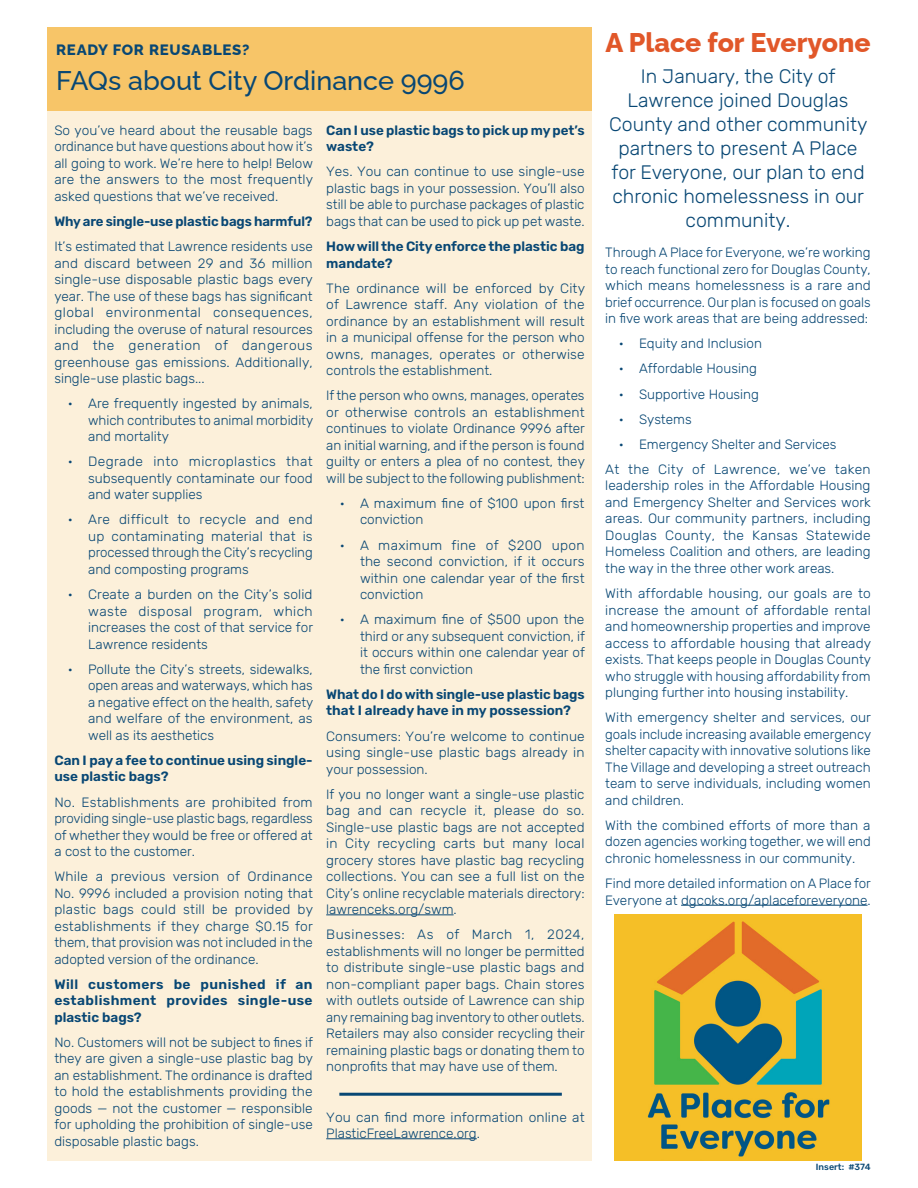
<style>
.page{position:relative;width:918px;height:1188px;background:#fff}
.page>*{position:absolute;margin:0;border:0;box-sizing:border-box;transform-origin:0 0}
.H1_Header_Orange{font:500 27px "Raleway";color:#084774}
.H1_Header_Orange-2{font:800 27px "Raleway";color:#e15729}
.H1_Header_Orange-3{font:300 19.5px/24px "Rubik";color:#084774;text-align:center}
.H1_Header_Orange-4{font:800 15px "Raleway";letter-spacing:.05em;color:#084774}
.Body_Copy{font:300 13.5px/16.5px "Rubik";color:#084774;text-align:justify}
.Body_Copy-2{font:600 13.5px/16.5px "Rubik";color:#084774}
.t1{font:500 9px "Rubik";color:#084774}
</style>
<div class="page">
<div style="left:47px;top:27px;width:545px;height:1134px;background:#fcf0da"></div>
<div style="left:47px;top:27px;width:545px;height:83px;background:#f7c568"></div>
<hr style="left:326px;top:915px;width:128px;height:1px;background:#084774">
<hr style="left:326px;top:1138px;width:151px;height:1px;background:#084774">
<hr style="left:681px;top:905px;width:187px;height:1px;background:#084774">
<img style="left:614px;top:914px;width:248px;height:247px">
<hr style="left:339px;top:1093px;width:223px;height:3px;background:#084774">
<p class="H1_Header_Orange-4" style="left:56px;top:38px;width:195px">READY FOR REUSABLES?</p>
<p class="H1_Header_Orange" style="left:56px;top:58px;width:410px">FAQs about City Ordinance 9996</p>
<p class="Body_Copy" style="left:54px;top:122px;width:260px">So you’ve heard about the reusable bags ordinance but have questions about how it’s all going to work. We’re here to help! Below are the answers to the most frequently asked questions that we’ve received.</p>
<p class="Body_Copy-2" style="left:54px;top:213px;width:260px">Why are single-use plastic bags harmful?</p>
<p class="Body_Copy" style="left:54px;top:238px;width:260px">It’s estimated that Lawrence residents use and discard between 29 and 36 million single-use disposable plastic bags every year. The use of these bags has significant global environmental consequences, including the overuse of natural resources and the generation of dangerous greenhouse gas emissions. Additionally, single-use plastic bags...</p>
<p class="Body_Copy" style="left:88px;top:396px;width:227px;text-indent:-20px">• Are frequently ingested by animals, which contributes to animal morbidity and mortality</p>
<p class="Body_Copy" style="left:88px;top:454px;width:226px;text-indent:-20px">• Degrade into microplastics that subsequently contaminate our food and water supplies</p>
<p class="Body_Copy" style="left:88px;top:512px;width:226px;text-indent:-20px">• Are difficult to recycle and end up contaminating material that is processed through the City’s recycling and composting programs</p>
<p class="Body_Copy" style="left:88px;top:587px;width:226px;text-indent:-20px">• Create a burden on the City’s solid waste disposal program, which increases the cost of that service for Lawrence residents</p>
<p class="Body_Copy" style="left:88px;top:661px;width:227px;text-indent:-20px">• Pollute the City’s streets, sidewalks, open areas and waterways, which has a negative effect on the health, safety and welfare of the environment, as well as its aesthetics</p>
<p class="Body_Copy-2" style="left:54px;top:752px;width:260px">Can I pay a fee to continue using single&shy;use plastic bags?</p>
<p class="Body_Copy" style="left:54px;top:794px;width:260px">No. Establishments are prohibited from providing single-use plastic bags, regardless of whether they would be free or offered at a cost to the customer.</p>
<p class="Body_Copy" style="left:54px;top:869px;width:260px">While a previous version of Ordinance No. 9996 included a provision noting that plastic bags could still be provided by establishments if they charge $0.15 for them, that provision was not included in the adopted version of the ordinance.</p>
<p class="Body_Copy-2" style="left:54px;top:976px;width:260px;text-align:justify">Will customers be punished if an establishment provides single-use plastic bags?</p>
<p class="Body_Copy" style="left:54px;top:1034px;width:260px">No. Customers will not be subject to fines if they are given a single-use plastic bag by an establishment. The ordinance is drafted to hold the establishments providing the goods — not the customer — responsible for upholding the prohibition of single-use disposable plastic bags.</p>
<p class="Body_Copy-2" style="left:326px;top:122px;width:260px">Can I use plastic bags to pick up my pet’s waste?</p>
<p class="Body_Copy" style="left:326px;top:164px;width:260px">Yes. You can continue to use single-use plastic bags in your possession. You’ll also still be able to purchase packages of plastic bags that can be used to pick up pet waste.</p>
<p class="Body_Copy-2" style="left:326px;top:238px;width:260px">How will the City enforce the plastic bag mandate?</p>
<p class="Body_Copy" style="left:326px;top:280px;width:260px">The ordinance will be enforced by City of Lawrence staff. Any violation of the ordinance by an establishment will result in a municipal offense for the person who owns, manages, operates or otherwise controls the establishment.</p>
<p class="Body_Copy" style="left:326px;top:388px;width:260px">If the person who owns, manages, operates or otherwise controls an establishment continues to violate Ordinance 9996 after an initial warning, and if the person is found guilty or enters a plea of no contest, they will be subject to the following publishment:</p>
<p class="Body_Copy" style="left:360px;top:495px;width:226px;text-indent:-20px">• A maximum fine of $100 upon first conviction</p>
<p class="Body_Copy" style="left:360px;top:537px;width:226px;text-indent:-20px">• A maximum fine of $200 upon the second conviction, if it occurs within one calendar year of the first conviction</p>
<p class="Body_Copy" style="left:360px;top:612px;width:226px;text-indent:-20px">• A maximum fine of $500 upon the third or any subsequent conviction, if it occurs within one calendar year of the first conviction</p>
<p class="Body_Copy-2" style="left:326px;top:686px;width:260px">What do I do with single-use plastic bags that I already have in my possession?</p>
<p class="Body_Copy" style="left:326px;top:728px;width:260px">Consumers: You’re welcome to continue using single-use plastic bags already in your possession.</p>
<p class="Body_Copy" style="left:326px;top:786px;width:260px">If you no longer want a single-use plastic bag and can recycle it, please do so.<br>Single-use plastic bags are not accepted in City recycling carts but many local grocery stores have plastic bag recycling collections. You can see a full list on the City’s online recyclable materials directory: lawrenceks.org/swm.</p>
<p class="Body_Copy" style="left:326px;top:927px;width:260px">Businesses: As of March 1, 2024, establishments will no longer be permitted to distribute single-use plastic bags and non-compliant paper bags. Chain stores with outlets outside of Lawrence can ship any remaining bag inventory to other outlets.<br>Retailers may also consider recycling their remaining plastic bags or donating them to nonprofits that may have use of them.</p>
<p class="Body_Copy" style="left:326px;top:1109px;width:260px">You can find more information online at<br>PlasticFreeLawrence.org.</p>
<p class="H1_Header_Orange-2" style="left:605px;top:21px;width:267px">A Place for Everyone</p>
<p class="H1_Header_Orange-3" style="left:609px;top:65px;width:260px">In January, the City of<br>Lawrence joined Douglas<br>County and other community partners to present A Place for Everyone, our plan to end chronic homelessness in our community.</p>
<p class="Body_Copy" style="left:605px;top:245px;width:267px">Through A Place for Everyone, we’re working to reach functional zero for Douglas County, which means homelessness is a rare and brief occurrence. Our plan is focused on goals in five work areas that are being addressed:</p>
<p class="Body_Copy" style="left:619px;top:336px;width:145px">• Equity and Inclusion</p>
<p class="Body_Copy" style="left:619px;top:361px;width:140px">• Affordable Housing</p>
<p class="Body_Copy" style="left:619px;top:386px;width:142px">• Supportive Housing</p>
<p class="Body_Copy" style="left:619px;top:411px;width:74px">• Systems</p>
<p class="Body_Copy" style="left:619px;top:436px;width:219px">• Emergency Shelter and Services</p>
<p class="Body_Copy" style="left:605px;top:461px;width:267px">At the City of Lawrence, we’ve taken leadership roles in the Affordable Housing and Emergency Shelter and Services work areas. Our community partners, including Douglas County, the Kansas Statewide Homeless Coalition and others, are leading the way in the three other work areas.</p>
<p class="Body_Copy" style="left:605px;top:586px;width:267px">With affordable housing, our goals are to increase the amount of affordable rental and homeownership properties and improve access to affordable housing that already exists. That keeps people in Douglas County who struggle with housing affordability from plunging further into housing instability.</p>
<p class="Body_Copy" style="left:605px;top:710px;width:267px">With emergency shelter and services, our goals include increasing available emergency shelter capacity with innovative solutions like The Village and developing a street outreach team to serve individuals, including women and children.</p>
<p class="Body_Copy" style="left:605px;top:817px;width:267px">With the combined efforts of more than a dozen agencies working together, we will end chronic homelessness in our community.</p>
<p class="Body_Copy" style="left:605px;top:875px;width:267px">Find more detailed information on A Place for<br>Everyone at dgcoks.org/aplaceforeveryone.</p>
<p class="t1" style="left:816px;top:1162px;width:56px">Insert: #374</p>
</div>
